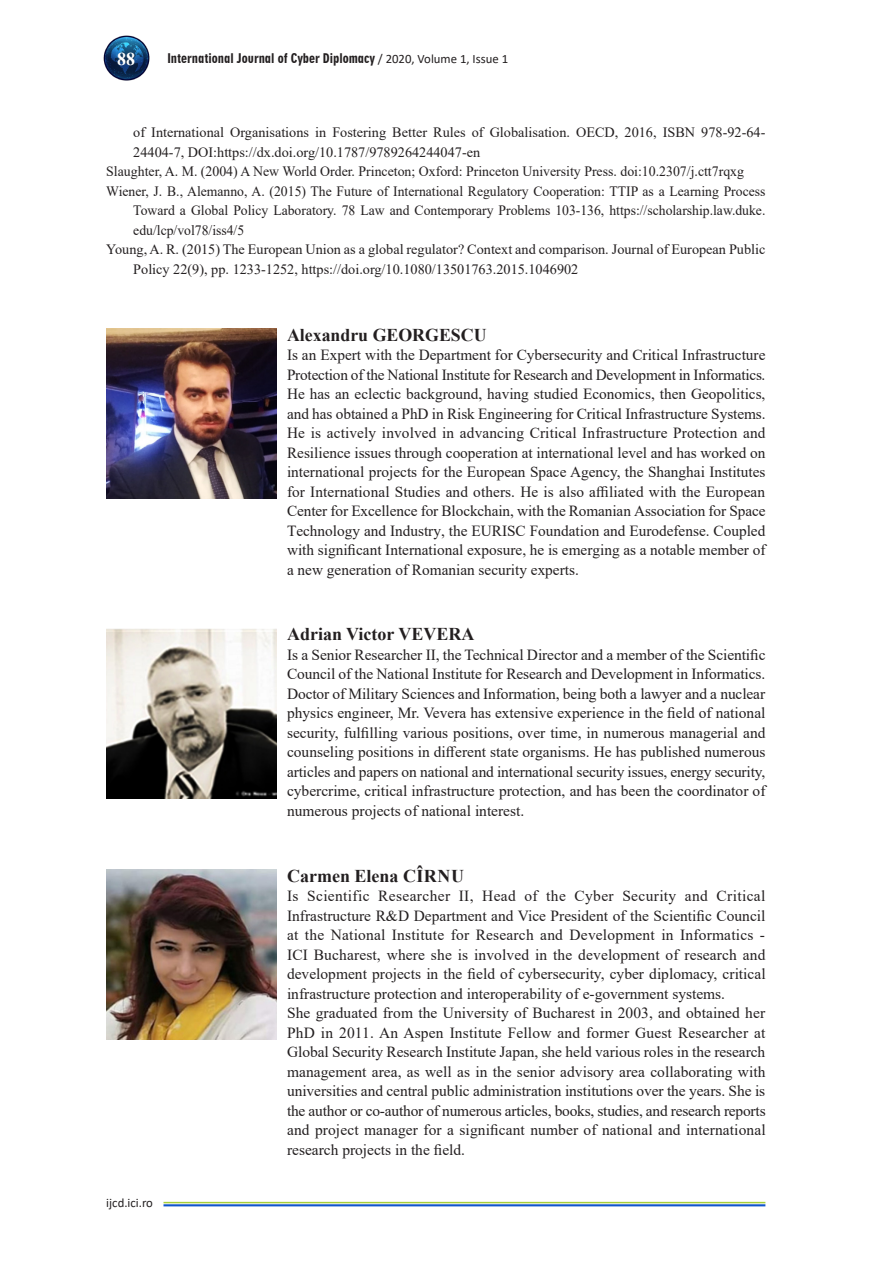
<style>
.page{position:relative;width:893px;height:1263px;background:#fff}
.page>*{position:absolute;margin:0;border:0;box-sizing:border-box;transform-origin:0 0}
.Author_Intruduction{font:700 18px "Times New Roman";color:#231f20}
.t1{font:700 18px "Times New Roman";color:#fff}
.Author_Intruduction-2{font:15.45px/19.5px "Times New Roman";color:#231f20;text-align:justify}
.Bib_list{font:14.25px/19.5px "Times New Roman";color:#231f20}
.Bib_list-2{font:14.25px/19.5px "Times New Roman";color:#231f20;text-align:justify;scale:.96 1}
.t2{font:12.75px "Geometric 706 BT Black Condensed B";color:#231f20}
.t3{font:12.75px "Calibri";color:#231f20}
.s1{font-family:"Calibri"}
</style>
<div class="page">
<img style="left:103px;top:35px;width:47px;height:46px">
<hr style="left:163px;top:1202px;width:602px;height:1px;background:#a7ce38">
<hr style="left:163px;top:1204px;width:602px;height:2px;background:#15c">
<img style="left:106px;top:328px;width:170px;height:171px">
<img style="left:106px;top:628px;width:170px;height:170px">
<img style="left:106px;top:869px;width:170px;height:170px">
<p class="t1" style="left:117px;top:46px;width:19px">88</p>
<p class="t2" style="left:167px;top:50px;width:342px">International Journal of Cyber Diplomacy <span class="s1">/ 2020, Volume 1, Issue 1</span></p>
<p class="Bib_list" style="left:133px;top:122px;width:634px">of International Organisations in Fostering Better Rules of Globalisation. OECD, 2016, ISBN 978-92-64-<br>24404-7, DOI:https://dx.doi.org/10.1787/9789264244047-en</p>
<p class="Bib_list" style="left:106px;top:161px;width:639px">Slaughter, A. M. (2004) A New World Order. Princeton; Oxford: Princeton University Press. doi:10.2307/j.ctt7rqxg</p>
<p class="Bib_list-2" style="left:133px;top:181px;width:660px;text-indent:-27px">Wiener, J. B., Alemanno, A. (2015) The Future of International Regulatory Cooperation: TTIP as a Learning Process Toward a Global Policy Laboratory. 78 Law and Contemporary Problems 103-136, https://scholarship.law.duke. edu/lcp/vol78/iss4/5</p>
<p class="Bib_list" style="left:133px;top:239px;width:634px;text-indent:-27px">Young, A. R. (2015) The European Union as a global regulator? Context and comparison. Journal of European Public<br>Policy 22(9), pp. 1233-1252, https://doi.org/10.1080/13501763.2015.1046902</p>
<p class="Author_Intruduction" style="left:287px;top:322px;width:201px">Alexandru GEORGESCU</p>
<p class="Author_Intruduction-2" style="left:287px;top:345px;width:480px">Is an Expert with the Department for Cybersecurity and Critical Infrastructure Protection of the National Institute for Research and Development in Informatics.<br>He has an eclectic background, having studied Economics, then Geopolitics, and has obtained a PhD in Risk Engineering for Critical Infrastructure Systems.<br>He is actively involved in advancing Critical Infrastructure Protection and Resilience issues through cooperation at international level and has worked on international projects for the European Space Agency, the Shanghai Institutes for International Studies and others. He is also affiliated with the European Center for Excellence for Blockchain, with the Romanian Association for Space Technology and Industry, the EURISC Foundation and Eurodefense. Coupled with significant International exposure, he is emerging as a notable member of a new generation of Romanian security experts.</p>
<p class="Author_Intruduction" style="left:287px;top:621px;width:189px">Adrian Victor VEVERA</p>
<p class="Author_Intruduction-2" style="left:287px;top:644px;width:480px">Is a Senior Researcher II, the Technical Director and a member of the Scientific Council of the National Institute for Research and Development in Informatics.<br>Doctor of Military Sciences and Information, being both a lawyer and a nuclear physics engineer, Mr. Vevera has extensive experience in the field of national security, fulfilling various positions, over time, in numerous managerial and counseling positions in different state organisms. He has published numerous articles and papers on national and international security issues, energy security, cybercrime, critical infrastructure protection, and has been the coordinator of numerous projects of national interest.</p>
<p class="t3" style="left:106px;top:1194px;width:48px">ijcd.ici.ro</p>
<p class="Author_Intruduction" style="left:287px;top:863px;width:179px">Carmen Elena CÎRNU</p>
<p class="Author_Intruduction-2" style="left:287px;top:886px;width:480px;text-align:left">Is Scientific Researcher II, Head of the Cyber Security and Critical Infrastructure R&amp;D Department and Vice President of the Scientific Council at the National Institute for Research and Development in Informatics - ICI Bucharest, where she is involved in the development of research and development projects in the field of cybersecurity, cyber diplomacy, critical infrastructure protection and interoperability of e-government systems.<br>She graduated from the University of Bucharest in 2003, and obtained her PhD in 2011. An Aspen Institute Fellow and former Guest Researcher at Global Security Research Institute Japan, she held various roles in the research management area, as well as in the senior advisory area collaborating with universities and central public administration institutions over the years. She is the author or co-author of numerous articles, books, studies, and research reports and project manager for a significant number of national and international research projects in the field.</p>
</div>
